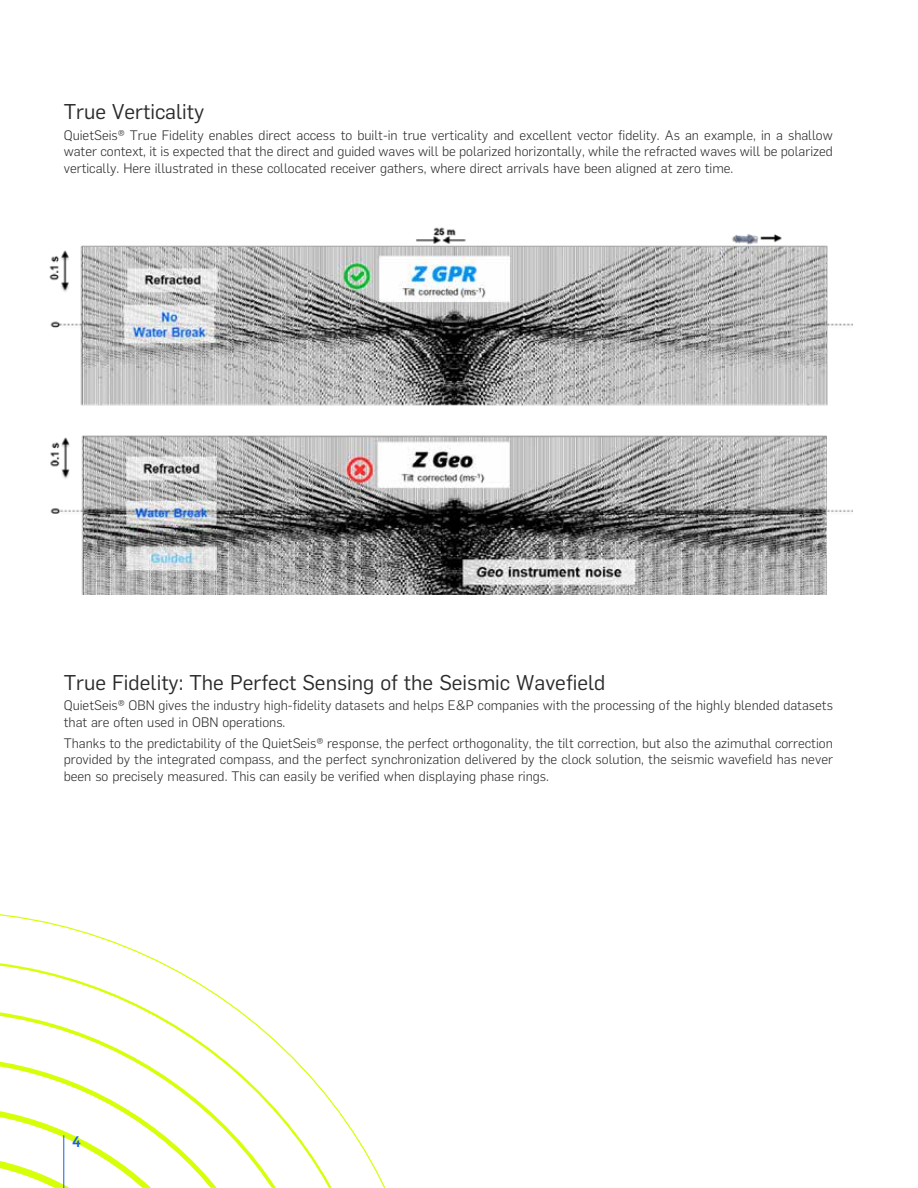
<style>
.page{position:relative;width:918px;height:1188px;background:#fff}
.page>*{position:absolute;margin:0;border:0;box-sizing:border-box;transform-origin:0 0}
.t1{font:21px "Flama";color:#2b2b2b}
.t2{font:500 15px "Flama";color:#1761e1}
.t3{font:300 13.5px/16.5px "Flama";color:#2b2b2b;text-align:justify}
</style>
<div class="page">
<svg style="left:242px;top:1012px;width:96px;height:176px"></svg>
<svg style="left:242px;top:1051px;width:48px;height:137px"></svg>
<svg style="left:195px;top:980px;width:47px;height:208px"></svg>
<svg style="left:0;top:914px;width:195px;height:274px"></svg>
<hr style="left:63px;top:1135px;width:1px;height:53px;background:#1761e1">
<img style="left:49px;top:227px;width:803px;height:367px">
<h1 class="t1" style="left:64px;top:96px;width:142px">True Verticality</h1>
<p class="t3" style="left:64px;top:126px;width:771px">QuietSeis® True Fidelity enables direct access to built-in true verticality and excellent vector fidelity. As an example, in a shallow water context, it is expected that the direct and guided waves will be polarized horizontally, while the refracted waves will be polarized vertically. Here illustrated in these collocated receiver gathers, where direct arrivals have been aligned at zero time.</p>
<h1 class="t1" style="left:64px;top:666px;width:543px">True Fidelity: The Perfect Sensing of the Seismic Wavefield</h1>
<p class="t3" style="left:64px;top:697px;width:771px">QuietSeis® OBN gives the industry high-fidelity datasets and helps E&amp;P companies with the processing of the highly blended datasets that are often used in OBN operations.</p>
<p class="t3" style="left:64px;top:734px;width:771px">Thanks to the predictability of the QuietSeis® response, the perfect orthogonality, the tilt correction, but also the azimuthal correction provided by the integrated compass, and the perfect synchronization delivered by the clock solution, the seismic wavefield has never been so precisely measured. This can easily be verified when displaying phase rings.</p>
<p class="t2" style="left:72px;top:1131px;width:10px">4</p>
</div>
